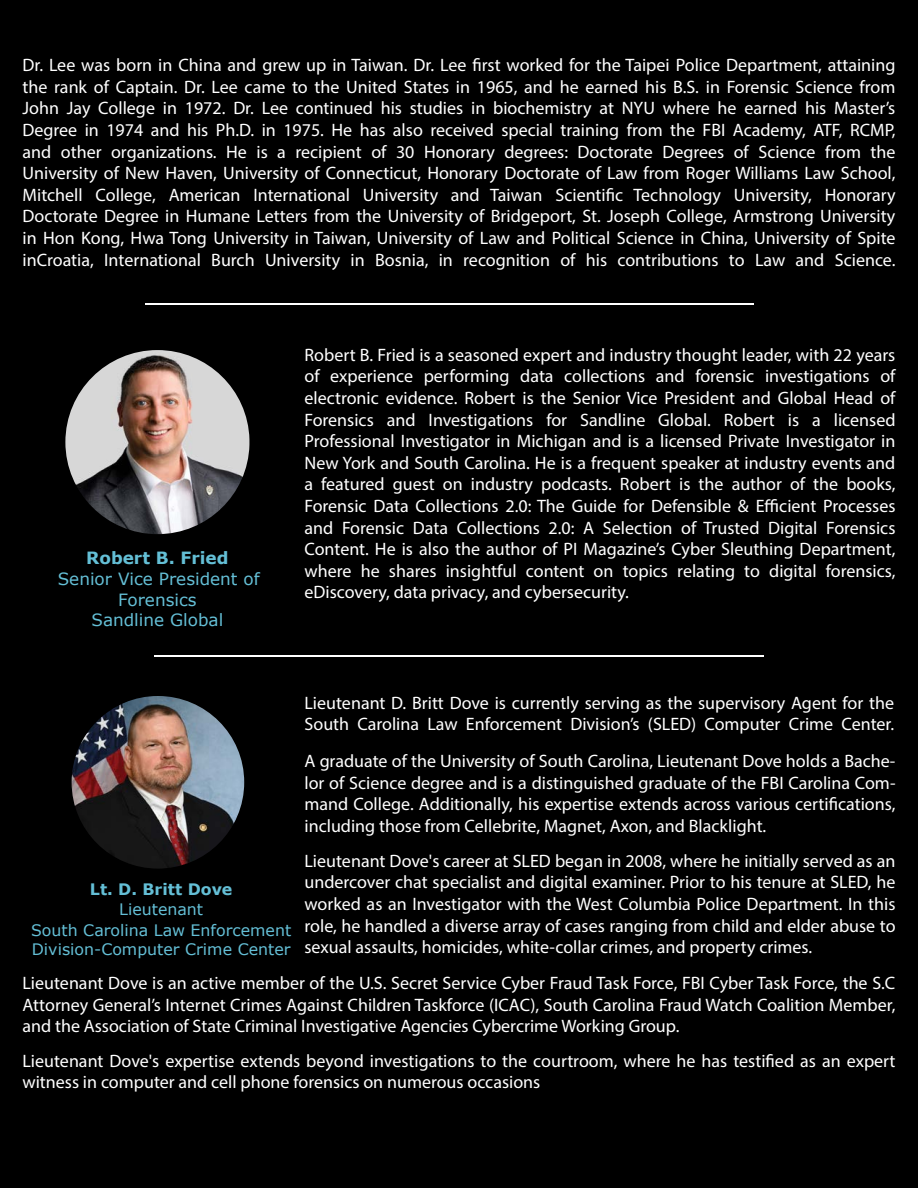
<style>
.page{position:relative;width:918px;height:1188px;background:#000}
.page>*{position:absolute;margin:0;border:0;box-sizing:border-box;transform-origin:0 0}
.t1{font:18px/21.6px "Myriad Pro";color:#fff;text-align:justify}
.t2{font:16.8px/20.7px "Verdana";color:#64bfd6;text-align:center}
.t3{font:700 16.8px "Verdana";color:#64bfd6}
.t4{font:15.75px/21px "Verdana";color:#64bfd6;text-align:center}
.t5{font:700 15.75px "Verdana";color:#64bfd6}
</style>
<div class="page">
<hr style="left:146px;top:303px;width:608px;height:1px;background:#fff">
<hr style="left:154px;top:656px;width:610px;height:1px;background:#fff">
<img style="left:65px;top:350px;width:184px;height:184px;border-radius:91px">
<img style="left:72px;top:696px;width:172px;height:173px;border-radius:86px">
<p class="t1" style="left:22px;top:54px;width:875px">Dr. Lee was born in China and grew up in Taiwan. Dr. Lee first worked for the Taipei Police Department, attaining the rank of Captain. Dr. Lee came to the United States in 1965, and he earned his B.S. in Forensic Science from John Jay College in 1972. Dr. Lee continued his studies in biochemistry at NYU where he earned his Master’s Degree in 1974 and his Ph.D. in 1975. He has also received special training from the FBI Academy, ATF, RCMP, and other organizations. He is a recipient of 30 Honorary degrees: Doctorate Degrees of Science from the University of New Haven, University of Connecticut, Honorary Doctorate of Law from Roger Williams Law School, Mitchell College, American International University and Taiwan Scientific Technology University, Honorary Doctorate Degree in Humane Letters from the University of Bridgeport, St. Joseph College, Armstrong University in Hon Kong, Hwa Tong University in Taiwan, University of Law and Political Science in China, University of Spite inCroatia, International Burch University in Bosnia, in recognition of his contributions to Law and Science.</p>
<p class="t3" style="left:86px;top:547px;width:144px">Robert B. Fried</p>
<p class="t2" style="left:58px;top:568px;width:203px">Senior Vice President of<br>Forensics<br>Sandline Global</p>
<p class="t1" style="left:304px;top:344px;width:593px">Robert B. Fried is a seasoned expert and industry thought leader, with 22 years of experience performing data collections and forensic investigations of electronic evidence. Robert is the Senior Vice President and Global Head of Forensics and Investigations for Sandline Global. Robert is a licensed Professional Investigator in Michigan and is a licensed Private Investigator in New York and South Carolina. He is a frequent speaker at industry events and a featured guest on industry podcasts. Robert is the author of the books, Forensic Data Collections 2.0: The Guide for Defensible &amp; Efficient Processes and Forensic Data Collections 2.0: A Selection of Trusted Digital Forensics Content. He is also the author of PI Magazine’s Cyber Sleuthing Department, where he shares insightful content on topics relating to digital forensics, eDiscovery, data privacy, and cybersecurity.</p>
<p class="t1" style="left:304px;top:692px;width:591px">Lieutenant D. Britt Dove is currently serving as the supervisory Agent for the<br>South Carolina Law Enforcement Division’s (SLED) Computer Crime Center.</p>
<p class="t1" style="left:304px;top:750px;width:593px">A graduate of the University of South Carolina, Lieutenant Dove holds a Bache&shy;lor of Science degree and is a distinguished graduate of the FBI Carolina Com&shy;mand College. Additionally, his expertise extends across various certifications, including those from Cellebrite, Magnet, Axon, and Blacklight.</p>
<p class="t1" style="left:304px;top:850px;width:593px">Lieutenant Dove's career at SLED began in 2008, where he initially served as an undercover chat specialist and digital examiner. Prior to his tenure at SLED, he worked as an Investigator with the West Columbia Police Department. In this role, he handled a diverse array of cases ranging from child and elder abuse to sexual assaults, homicides, white-collar crimes, and property crimes.</p>
<p class="t1" style="left:22px;top:972px;width:875px">Lieutenant Dove is an active member of the U.S. Secret Service Cyber Fraud Task Force, FBI Cyber Task Force, the S.C Attorney General’s Internet Crimes Against Children Taskforce (ICAC), South Carolina Fraud Watch Coalition Member, and the Association of State Criminal Investigative Agencies Cybercrime Working Group.</p>
<p class="t1" style="left:22px;top:1050px;width:875px">Lieutenant Dove's expertise extends beyond investigations to the courtroom, where he has testified as an expert witness in computer and cell phone forensics on numerous occasions</p>
<p class="t5" style="left:90px;top:879px;width:144px">Lt. D. Britt Dove</p>
<p class="t4" style="left:31px;top:898px;width:262px">Lieutenant<br>South Carolina Law Enforcement</p>
<p class="t4" style="left:32px;top:938px;width:260px">Division-Computer Crime Center</p>
</div>
